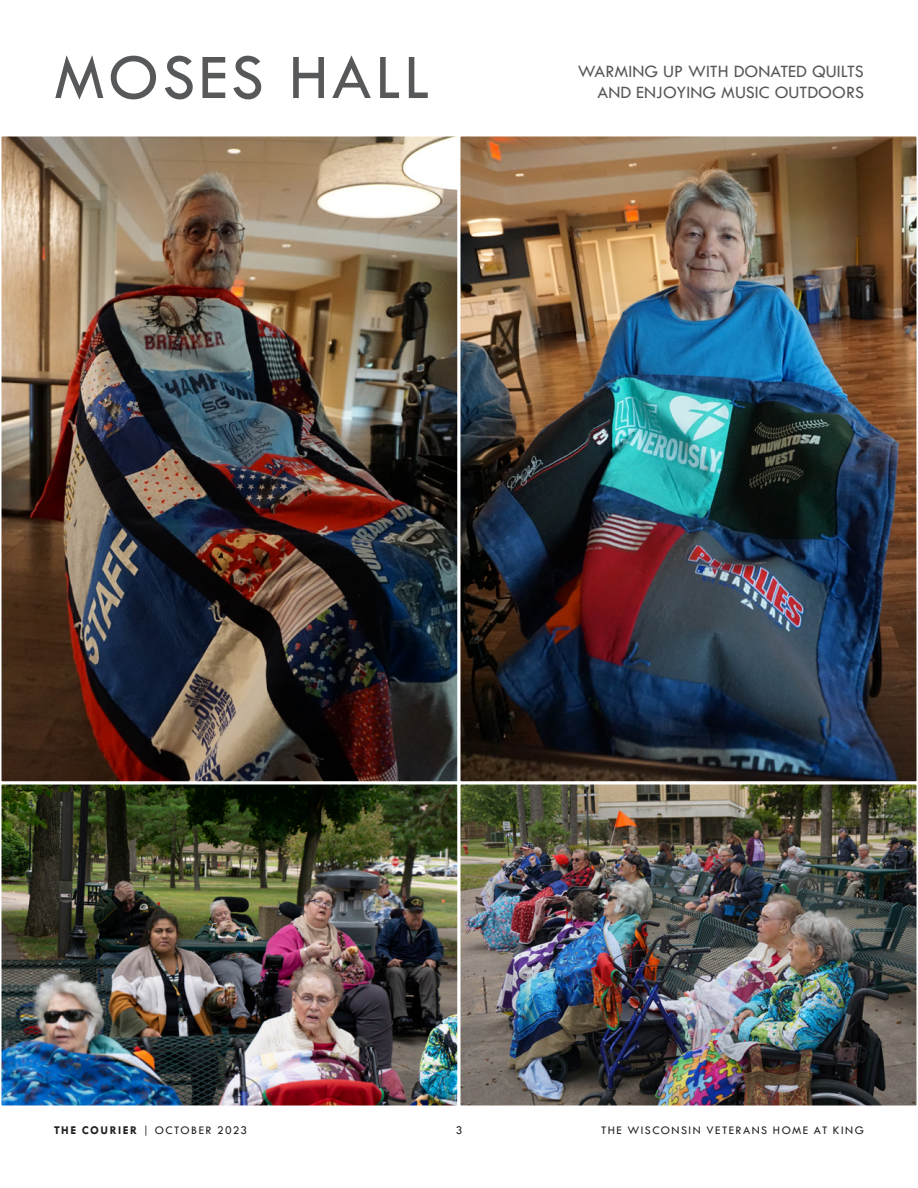
<style>
.page{position:relative;width:918px;height:1188px;background:#fff}
.page>*{position:absolute;margin:0;border:0;box-sizing:border-box;transform-origin:0 0}
.t1{font:66px "Tw Cen";letter-spacing:.05em;color:#57585a}
.t2{font:18px "Tw Cen";color:#57585a}
.t3{font:12px "Tw Cen";letter-spacing:.12em;color:#231f20}
.s1{font-weight:700}
</style>
<div class="page">
<img style="left:1px;top:136px;width:457px;height:646px">
<img style="left:460px;top:136px;width:457px;height:646px">
<img style="left:1px;top:784px;width:457px;height:322px">
<img style="left:460px;top:784px;width:457px;height:322px">
<h1 class="t1" style="left:54px;top:38px;width:377px">MOSES HALL</h1>
<p class="t2" style="left:578px;top:60px;width:288px">WARMING UP WITH DONATED QUILTS</p>
<p class="t2" style="left:598px;top:82px;width:268px">AND ENJOYING MUSIC OUTDOORS</p>
<p class="t3" style="left:54px;top:1123px;width:195px"><span class="s1">THE COURIER</span> | OCTOBER 2023</p>
<p class="t3" style="left:456px;top:1123px;width:8px">3</p>
<p class="t3" style="left:601px;top:1123px;width:264px">THE WISCONSIN VETERANS HOME AT KING</p>
</div>
